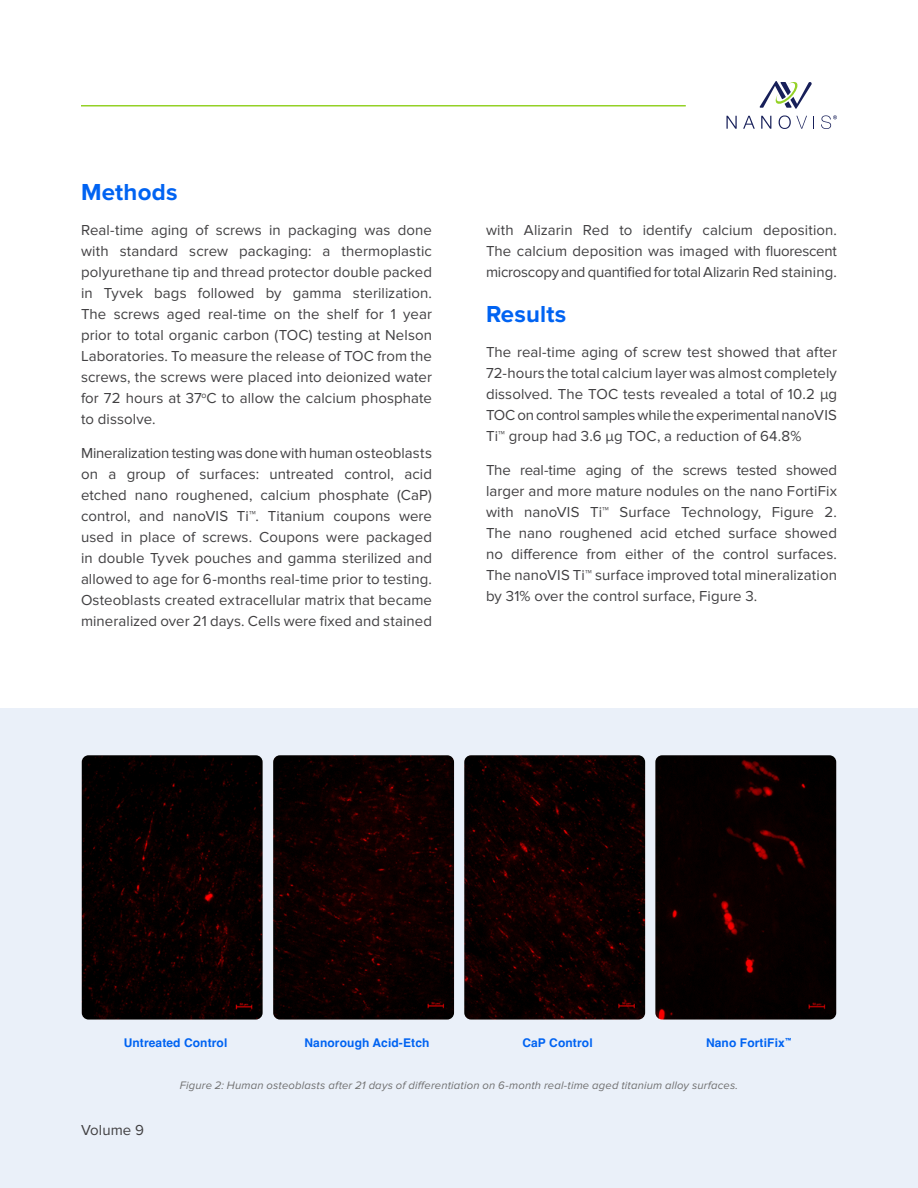
<style>
.page{position:relative;width:918px;height:1188px;background:#fff}
.page>*{position:absolute;margin:0;border:0;box-sizing:border-box;transform-origin:0 0}
.t1{font:700 24px "Proxima Nova";letter-spacing:.01em;color:#0063f2}
.t2{font:15px/21px "Proxima Nova";letter-spacing:.005em;color:#414042;text-align:justify}
.t3{font:700 12px "Helvetica";letter-spacing:.01em;color:#0063f2}
.t4{font:italic 11.25px "Proxima Nova";letter-spacing:.015em;color:#707070}
</style>
<div class="page">
<hr style="left:81px;top:105px;width:605px;height:1px;background:#94d126">
<svg style="left:726px;top:116px;width:11px;height:13px"></svg>
<svg style="left:743px;top:116px;width:12px;height:13px"></svg>
<svg style="left:761px;top:116px;width:10px;height:13px"></svg>
<svg style="left:779px;top:115px;width:28px;height:14px"></svg>
<svg style="left:813px;top:116px;width:1px;height:13px"></svg>
<svg style="left:821px;top:115px;width:16px;height:14px"></svg>
<svg style="left:759px;top:81px;width:53px;height:28px"></svg>
<div style="left:0;top:708px;width:918px;height:480px;background:#eaf0f9"></div>
<img style="left:82px;top:755px;width:181px;height:265px">
<img style="left:464px;top:755px;width:181px;height:265px">
<img style="left:273px;top:755px;width:181px;height:265px">
<img style="left:655px;top:755px;width:181px;height:265px">
<h1 class="t1" style="left:81px;top:179px;width:98px">Methods</h1>
<p class="t2" style="left:81px;top:220px;width:353px">Real-time aging of screws in packaging was done with standard screw packaging: a thermoplastic polyurethane tip and thread protector double packed in Tyvek bags followed by gamma sterilization.<br>The screws aged real-time on the shelf for 1 year prior to total organic carbon (TOC) testing at Nelson Laboratories. To measure the release of TOC from the screws, the screws were placed into deionized water for 72 hours at 37<sup>o</sup>C to allow the calcium phosphate to dissolve.</p>
<p class="t2" style="left:81px;top:443px;width:353px">Mineralization testing was done with human osteoblasts on a group of surfaces: untreated control, acid etched nano roughened, calcium phosphate (CaP) control, and nanoVIS Ti™. Titanium coupons were used in place of screws. Coupons were packaged in double Tyvek pouches and gamma sterilized and allowed to age for 6-months real-time prior to testing.<br>Osteoblasts created extracellular matrix that became mineralized over 21 days. Cells were fixed and stained</p>
<p class="t2" style="left:486px;top:220px;width:353px">with Alizarin Red to identify calcium deposition.<br>The calcium deposition was imaged with fluorescent microscopy and quantified for total Alizarin Red staining.</p>
<h1 class="t1" style="left:486px;top:300px;width:82px">Results</h1>
<p class="t2" style="left:486px;top:342px;width:353px">The real-time aging of screw test showed that after 72-hours the total calcium layer was almost completely dissolved. The TOC tests revealed a total of 10.2 μg TOC on control samples while the experimental nanoVIS Ti™ group had 3.6 μg TOC, a reduction of 64.8%</p>
<p class="t2" style="left:486px;top:460px;width:353px">The real-time aging of the screws tested showed larger and more mature nodules on the nano FortiFix with nanoVIS Ti™ Surface Technology, Figure 2.<br>The nano roughened acid etched surface showed no difference from either of the control surfaces.<br>The nanoVIS Ti™ surface improved total mineralization by 31% over the control surface, Figure 3.</p>
<p class="t3" style="left:124px;top:1035px;width:105px">Untreated Control</p>
<p class="t3" style="left:305px;top:1035px;width:126px">Nanorough Acid-Etch</p>
<p class="t3" style="left:522px;top:1035px;width:72px">CaP Control</p>
<p class="t3" style="left:706px;top:1035px;width:87px">Nano FortiFix<sup>™</sup></p>
<p class="t4" style="left:180px;top:1080px;width:560px">Figure 2: Human osteoblasts after 21 days of differentiation on 6-month real-time aged titanium alloy surfaces.</p>
<p class="t2" style="left:81px;top:1119px;width:65px">Volume 9</p>
</div>
